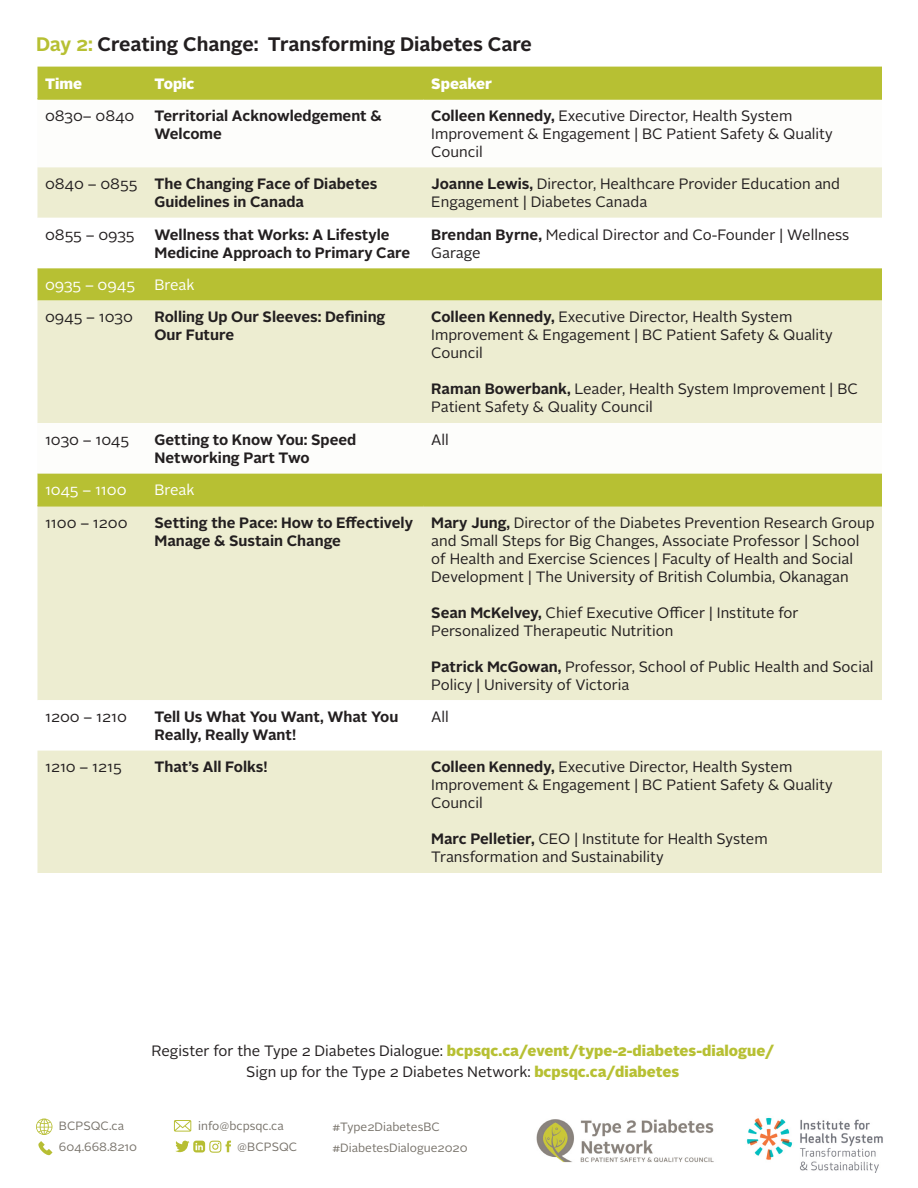
<style>
.page{position:relative;width:918px;height:1188px;background:#fff}
.page>*{position:absolute;margin:0;border:0;box-sizing:border-box;transform-origin:0 0}
.t1{font:700 19.5px "Alright Sans";color:#231f20}
.t2{font:15px/18px "Alright Sans";color:#231f20}
.t3{font:700 15px/18px "Alright Sans";color:#231f20}
.t4{font:900 15px "Alright Sans";color:#b7c033}
.t5{font:15px "Alright Sans";color:#fff}
.t6{font:900 15px "Alright Sans";color:#fff}
.t7{font:12px "Alright Sans";color:#79746c}
.s1{color:#b7c033}
.s2{font-weight:700}
.s3{font-weight:400;color:#231f20}
.s4{font-weight:900;color:#b7c033}
</style>
<div class="page">
<div style="left:38px;top:67px;width:844px;height:31px;background:#b7c033"></div>
<div style="left:38px;top:167px;width:844px;height:51px;background:#ededd1"></div>
<div style="left:38px;top:268px;width:844px;height:33px;background:#b7c033"></div>
<svg style="left:38px;top:301px;width:844px;height:572px;fill:#ededd1"></svg>
<hr style="left:38px;top:98px;width:109px;height:2px;background:#b7c033">
<hr style="left:147px;top:98px;width:277px;height:2px;background:#b7c033">
<hr style="left:424px;top:98px;width:458px;height:2px;background:#b7c033">
<hr style="left:38px;top:505px;width:109px;height:2px;background:#b7c033">
<hr style="left:147px;top:505px;width:277px;height:2px;background:#b7c033">
<hr style="left:424px;top:505px;width:458px;height:2px;background:#b7c033">
<svg style="left:36px;top:1119px;width:16px;height:16px"></svg>
<svg style="left:174px;top:1120px;width:17px;height:12px"></svg>
<svg style="left:38px;top:1141px;width:14px;height:14px"></svg>
<svg style="left:175px;top:1141px;width:56px;height:12px"></svg>
<img style="left:536px;top:1117px;width:347px;height:55px">
<p class="t1" style="left:36px;top:30px;width:498px"><span class="s1">Day 2:</span> Creating Change: Transforming Diabetes Care</p>
<p class="t6" style="left:45px;top:73px;width:39px">Time</p>
<p class="t6" style="left:154px;top:73px;width:42px">Topic</p>
<p class="t6" style="left:431px;top:73px;width:62px">Speaker</p>
<p class="t2" style="left:45px;top:107px;width:91px">0830– 0840</p>
<p class="t3" style="left:154px;top:107px;width:229px">Territorial Acknowledgement &amp;<br>Welcome</p>
<p class="t2" style="left:431px;top:107px;width:403px"><span class="s2">Colleen Kennedy,</span> Executive Director, Health System<br>Improvement &amp; Engagement | BC Patient Safety &amp; Quality<br>Council</p>
<p class="t2" style="left:45px;top:175px;width:94px">0840 – 0855</p>
<p class="t3" style="left:154px;top:175px;width:224px">The Changing Face of Diabetes<br>Guidelines in Canada</p>
<p class="t2" style="left:431px;top:175px;width:410px"><span class="s2">Joanne Lewis,</span> Director, Healthcare Provider Education and<br>Engagement | Diabetes Canada</p>
<p class="t2" style="left:45px;top:226px;width:91px">0855 – 0935</p>
<p class="t3" style="left:154px;top:226px;width:257px">Wellness that Works: A Lifestyle<br>Medicine Approach to Primary Care</p>
<p class="t2" style="left:431px;top:226px;width:420px"><span class="s2">Brendan Byrne,</span> Medical Director and Co-Founder | Wellness<br>Garage</p>
<p class="t5" style="left:45px;top:275px;width:92px">0935 – 0945</p>
<p class="t5" style="left:154px;top:275px;width:42px">Break</p>
<p class="t2" style="left:45px;top:309px;width:89px">0945 – 1030</p>
<p class="t3" style="left:154px;top:308px;width:233px">Rolling Up Our Sleeves: Defining<br>Our Future</p>
<p class="t2" style="left:431px;top:309px;width:403px"><span class="s2">Colleen Kennedy,</span> Executive Director, Health System<br>Improvement &amp; Engagement | BC Patient Safety &amp; Quality<br>Council</p>
<p class="t2" style="left:431px;top:381px;width:428px"><span class="s2">Raman Bowerbank,</span> Leader, Health System Improvement | BC<br>Patient Safety &amp; Quality Council</p>
<p class="t2" style="left:45px;top:431px;width:86px">1030 – 1045</p>
<p class="t3" style="left:154px;top:431px;width:203px">Getting to Know You: Speed<br>Networking Part Two</p>
<p class="t2" style="left:431px;top:431px;width:19px">All</p>
<p class="t5" style="left:45px;top:480px;width:83px">1045 – 1100</p>
<p class="t5" style="left:154px;top:480px;width:42px">Break</p>
<p class="t2" style="left:45px;top:514px;width:84px">1100 – 1200</p>
<p class="t3" style="left:154px;top:514px;width:260px">Setting the Pace: How to Effectively<br>Manage &amp; Sustain Change</p>
<p class="t2" style="left:431px;top:514px;width:445px"><span class="s2">Mary Jung,</span> Director of the Diabetes Prevention Research Group and Small Steps for Big Changes, Associate Professor | School of Health and Exercise Sciences | Faculty of Health and Social Development | The University of British Columbia, Okanagan</p>
<p class="t2" style="left:431px;top:604px;width:369px"><span class="s2">Sean McKelvey,</span> Chief Executive Officer | Institute for<br>Personalized Therapeutic Nutrition</p>
<p class="t2" style="left:431px;top:658px;width:444px"><span class="s2">Patrick McGowan,</span> Professor, School of Public Health and Social<br>Policy | University of Victoria</p>
<p class="t2" style="left:45px;top:708px;width:84px">1200 – 1210</p>
<p class="t3" style="left:154px;top:708px;width:245px">Tell Us What You Want, What You<br>Really, Really Want!</p>
<p class="t2" style="left:431px;top:708px;width:19px">All</p>
<p class="t2" style="left:45px;top:759px;width:78px">1210 – 1215</p>
<p class="t3" style="left:154px;top:758px;width:115px">That’s All Folks!</p>
<p class="t2" style="left:431px;top:759px;width:403px"><span class="s2">Colleen Kennedy,</span> Executive Director, Health System<br>Improvement &amp; Engagement | BC Patient Safety &amp; Quality<br>Council</p>
<p class="t2" style="left:431px;top:831px;width:338px"><span class="s2">Marc Pelletier,</span> CEO | Institute for Health System<br>Transformation and Sustainability</p>
<p class="t4" style="left:151px;top:1040px;width:624px"><span class="s3">Register for the Type 2 Diabetes Dialogue:</span> bcpsqc.ca/event/type-2-diabetes-dialogue/</p>
<p class="t2" style="left:246px;top:1063px;width:434px">Sign up for the Type 2 Diabetes Network: <span class="s4">bcpsqc.ca/diabetes</span></p>
<p class="t7" style="left:59px;top:1118px;width:67px">BCPSQC.ca</p>
<p class="t7" style="left:59px;top:1139px;width:80px">604.668.8210</p>
<p class="t7" style="left:198px;top:1118px;width:87px">info@bcpsqc.ca</p>
<p class="t7" style="left:237px;top:1139px;width:62px">@BCPSQC</p>
<p class="t7" style="left:332px;top:1118px;width:109px">#Type2DiabetesBC</p>
<p class="t7" style="left:332px;top:1139px;width:137px">#DiabetesDialogue2020</p>
</div>
